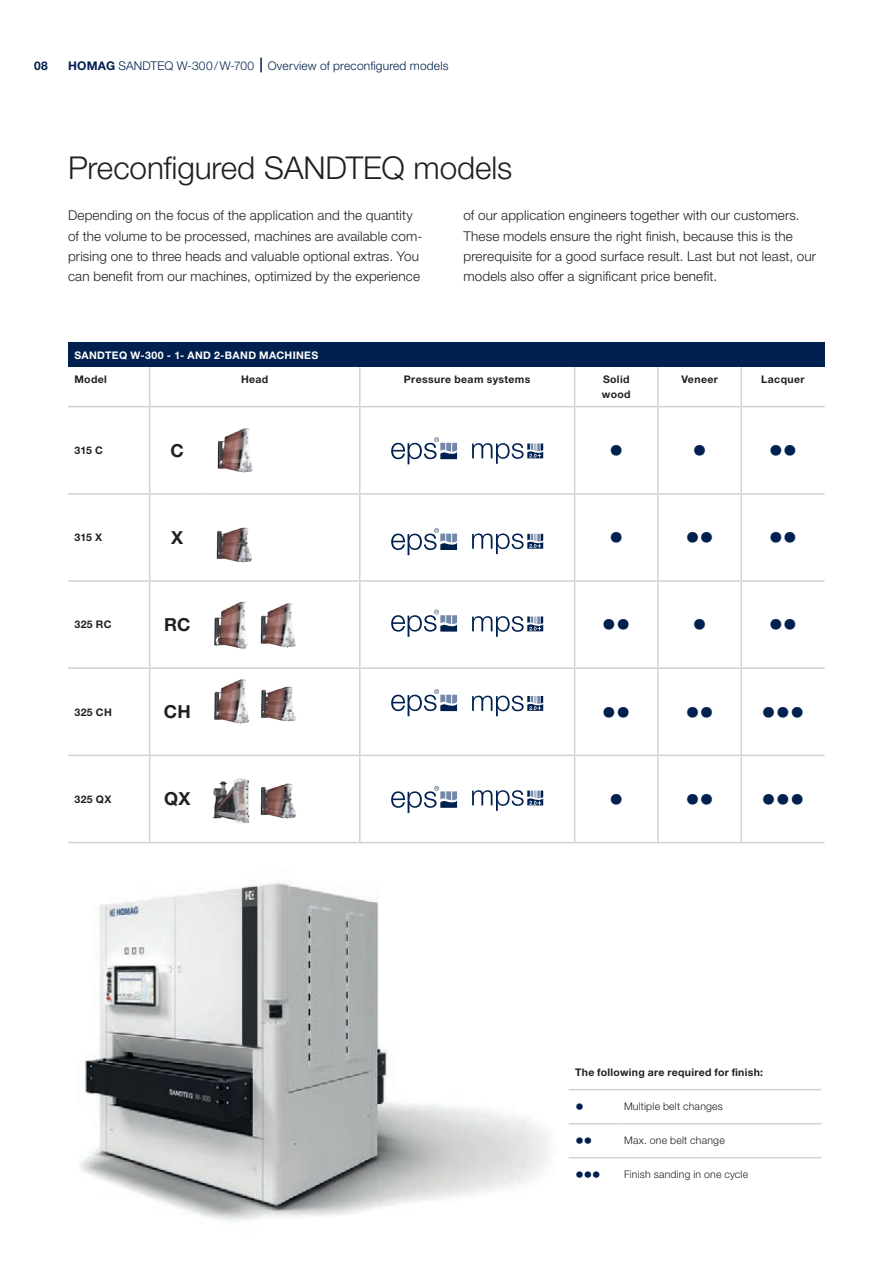
<style>
.page{position:relative;width:893px;height:1263px;background:#fff}
.page>*{position:absolute;margin:0;border:0;box-sizing:border-box;transform-origin:0 0}
.t1{font:300 31.5px "Helvetica Neue LTW1 G";letter-spacing:-.005em;color:#231f20}
.t2{font:700 30px "Helvetica Neue LTW1 G";color:#00214f}
.t3{font:700 18px "Helvetica Neue LTW1 G";color:#231f20}
.t4{font:700 18px "Helvetica Neue LTW1 G";color:#00214f}
.t5{font:300 13.5px/20.4px "Helvetica Neue LTW1 G";letter-spacing:.01em;color:#231f20}
.t6{font:300 12px "Helvetica Neue LTW1 G";letter-spacing:.015em;color:#00214f}
.t7{font:700 12px "Helvetica Neue LTW1 G";color:#00214f}
.t8{font:700 10.5px/15px "Helvetica Neue LTW1 G";letter-spacing:.035em;color:#231f20}
.t9{font:300 10.5px "Helvetica Neue LTW1 G";letter-spacing:.02em;color:#231f20}
.t10{font:700 10.5px "Helvetica Neue LTW1 G";letter-spacing:.035em;color:#fff}
.s1{font-weight:700}
.s2{font-weight:700;font-size:18px;color:#00214f}
</style>
<div class="page">
<img style="left:68px;top:837px;width:496px;height:384px">
<svg style="left:260px;top:58px;width:2px;height:14px"></svg>
<hr style="left:569px;top:1123px;width:49px;height:1px;background:#d1d2cc">
<hr style="left:618px;top:1123px;width:203px;height:1px;background:#d1d2cc">
<hr style="left:569px;top:1157px;width:49px;height:1px;background:#d1d2cc">
<hr style="left:618px;top:1157px;width:203px;height:1px;background:#d1d2cc">
<hr style="left:569px;top:1089px;width:49px;height:1px;background:#d1d2cc">
<hr style="left:618px;top:1089px;width:203px;height:1px;background:#d1d2cc">
<div style="left:68px;top:343px;width:757px;height:24px;background:#00214f"></div>
<hr style="left:149px;top:367px;width:1px;height:39px;background:#d1d2cc">
<hr style="left:149px;top:407px;width:1px;height:86px;background:#d1d2cc">
<hr style="left:149px;top:495px;width:1px;height:85px;background:#d1d2cc">
<hr style="left:149px;top:582px;width:1px;height:85px;background:#d1d2cc">
<hr style="left:149px;top:669px;width:1px;height:86px;background:#d1d2cc">
<hr style="left:149px;top:756px;width:1px;height:86px;background:#d1d2cc">
<hr style="left:360px;top:406px;width:215px;height:1px;background:#d1d2cc">
<hr style="left:575px;top:406px;width:83px;height:1px;background:#d1d2cc">
<hr style="left:658px;top:406px;width:83px;height:1px;background:#d1d2cc">
<hr style="left:741px;top:406px;width:84px;height:1px;background:#d1d2cc">
<hr style="left:360px;top:493px;width:215px;height:2px;background:#d1d2cc">
<hr style="left:575px;top:493px;width:83px;height:2px;background:#d1d2cc">
<hr style="left:658px;top:493px;width:83px;height:2px;background:#d1d2cc">
<hr style="left:741px;top:493px;width:84px;height:2px;background:#d1d2cc">
<hr style="left:360px;top:580px;width:215px;height:2px;background:#d1d2cc">
<hr style="left:575px;top:580px;width:83px;height:2px;background:#d1d2cc">
<hr style="left:658px;top:580px;width:83px;height:2px;background:#d1d2cc">
<hr style="left:741px;top:580px;width:84px;height:2px;background:#d1d2cc">
<hr style="left:360px;top:667px;width:215px;height:2px;background:#d1d2cc">
<hr style="left:575px;top:667px;width:83px;height:2px;background:#d1d2cc">
<hr style="left:658px;top:667px;width:83px;height:2px;background:#d1d2cc">
<hr style="left:741px;top:667px;width:84px;height:2px;background:#d1d2cc">
<hr style="left:360px;top:755px;width:215px;height:1px;background:#d1d2cc">
<hr style="left:575px;top:755px;width:83px;height:1px;background:#d1d2cc">
<hr style="left:658px;top:755px;width:83px;height:1px;background:#d1d2cc">
<hr style="left:741px;top:755px;width:84px;height:1px;background:#d1d2cc">
<hr style="left:68px;top:406px;width:82px;height:1px;background:#d1d2cc">
<hr style="left:68px;top:493px;width:82px;height:2px;background:#d1d2cc">
<hr style="left:68px;top:580px;width:82px;height:2px;background:#d1d2cc">
<hr style="left:68px;top:667px;width:82px;height:2px;background:#d1d2cc">
<hr style="left:68px;top:755px;width:82px;height:1px;background:#d1d2cc">
<hr style="left:150px;top:406px;width:55px;height:1px;background:#d1d2cc">
<hr style="left:205px;top:406px;width:155px;height:1px;background:#d1d2cc">
<hr style="left:150px;top:493px;width:55px;height:2px;background:#d1d2cc">
<hr style="left:205px;top:493px;width:155px;height:2px;background:#d1d2cc">
<hr style="left:150px;top:580px;width:55px;height:2px;background:#d1d2cc">
<hr style="left:205px;top:580px;width:155px;height:2px;background:#d1d2cc">
<hr style="left:150px;top:667px;width:55px;height:2px;background:#d1d2cc">
<hr style="left:205px;top:667px;width:155px;height:2px;background:#d1d2cc">
<hr style="left:150px;top:755px;width:55px;height:1px;background:#d1d2cc">
<hr style="left:205px;top:755px;width:155px;height:1px;background:#d1d2cc">
<hr style="left:359px;top:367px;width:1px;height:39px;background:#d1d2cc">
<hr style="left:574px;top:367px;width:1px;height:39px;background:#d1d2cc">
<hr style="left:741px;top:367px;width:1px;height:39px;background:#d1d2cc">
<hr style="left:359px;top:407px;width:1px;height:86px;background:#d1d2cc">
<hr style="left:574px;top:407px;width:1px;height:86px;background:#d1d2cc">
<hr style="left:741px;top:407px;width:1px;height:86px;background:#d1d2cc">
<hr style="left:359px;top:495px;width:1px;height:85px;background:#d1d2cc">
<hr style="left:574px;top:495px;width:1px;height:85px;background:#d1d2cc">
<hr style="left:741px;top:495px;width:1px;height:85px;background:#d1d2cc">
<hr style="left:359px;top:582px;width:1px;height:85px;background:#d1d2cc">
<hr style="left:574px;top:582px;width:1px;height:85px;background:#d1d2cc">
<hr style="left:741px;top:582px;width:1px;height:85px;background:#d1d2cc">
<hr style="left:359px;top:669px;width:1px;height:86px;background:#d1d2cc">
<hr style="left:574px;top:669px;width:1px;height:86px;background:#d1d2cc">
<hr style="left:741px;top:669px;width:1px;height:86px;background:#d1d2cc">
<hr style="left:359px;top:756px;width:1px;height:86px;background:#d1d2cc">
<hr style="left:574px;top:756px;width:1px;height:86px;background:#d1d2cc">
<hr style="left:741px;top:756px;width:1px;height:86px;background:#d1d2cc">
<hr style="left:657px;top:367px;width:2px;height:39px;background:#d1d2cc">
<hr style="left:657px;top:407px;width:2px;height:86px;background:#d1d2cc">
<hr style="left:657px;top:495px;width:2px;height:85px;background:#d1d2cc">
<hr style="left:657px;top:582px;width:2px;height:85px;background:#d1d2cc">
<hr style="left:657px;top:669px;width:2px;height:86px;background:#d1d2cc">
<hr style="left:657px;top:756px;width:2px;height:86px;background:#d1d2cc">
<hr style="left:68px;top:842px;width:82px;height:1px;background:#d1d2cc">
<hr style="left:150px;top:842px;width:55px;height:1px;background:#d1d2cc">
<hr style="left:205px;top:842px;width:155px;height:1px;background:#d1d2cc">
<hr style="left:360px;top:842px;width:215px;height:1px;background:#d1d2cc">
<hr style="left:575px;top:842px;width:83px;height:1px;background:#d1d2cc">
<hr style="left:658px;top:842px;width:83px;height:1px;background:#d1d2cc">
<hr style="left:741px;top:842px;width:84px;height:1px;background:#d1d2cc">
<img style="left:217px;top:428px;width:36px;height:45px">
<svg style="left:391px;top:437px;width:66px;height:27px"></svg>
<svg style="left:472px;top:443px;width:71px;height:21px"></svg>
<img style="left:216px;top:527px;width:36px;height:36px">
<svg style="left:391px;top:528px;width:66px;height:27px"></svg>
<svg style="left:472px;top:533px;width:71px;height:21px"></svg>
<img style="left:214px;top:601px;width:82px;height:48px">
<svg style="left:391px;top:610px;width:66px;height:27px"></svg>
<svg style="left:472px;top:616px;width:71px;height:21px"></svg>
<img style="left:214px;top:679px;width:83px;height:45px">
<svg style="left:391px;top:689px;width:66px;height:27px"></svg>
<svg style="left:472px;top:696px;width:71px;height:20px"></svg>
<img style="left:212px;top:778px;width:85px;height:46px">
<svg style="left:391px;top:786px;width:66px;height:27px"></svg>
<svg style="left:472px;top:790px;width:71px;height:21px"></svg>
<p class="t7" style="left:34px;top:58px;width:15px">08</p>
<p class="t6" style="left:68px;top:58px;width:382px"><span class="s1">HOMAG</span> SANDTEQ W-300/W-700 Overview of preconfigured models</p>
<h1 class="t1" style="left:68px;top:149px;width:446px">Preconfigured SANDTEQ models</h1>
<p class="t5" style="left:68px;top:205px;width:356px">Depending on the focus of the application and the quantity of the volume to be processed, machines are available com&shy;prising one to three heads and valuable optional extras. You can benefit from our machines, optimized by the experience</p>
<p class="t5" style="left:463px;top:205px;width:354px">of our application engineers together with our customers.<br>These models ensure the right finish, because this is the prerequisite for a good surface result. Last but not least, our models also offer a significant price benefit.</p>
<p class="t10" style="left:74px;top:348px;width:245px">SANDTEQ W-300 - 1- AND 2-BAND MACHINES</p>
<p class="t8" style="left:74px;top:372px;width:34px">Model</p>
<p class="t8" style="left:241px;top:372px;width:29px">Head</p>
<p class="t8" style="left:404px;top:372px;width:128px">Pressure beam systems</p>
<p class="t8" style="left:602px;top:372px;width:30px">Solid wood</p>
<p class="t8" style="left:681px;top:372px;width:38px">Veneer</p>
<p class="t8" style="left:761px;top:372px;width:45px">Lacquer</p>
<p class="t8" style="left:74px;top:443px;width:30px">315 C</p>
<h3 class="t3" style="left:171px;top:439px;width:15px">C</h3>
<h2 class="t2" style="left:609px;top:432px;width:100px">• •</h2>
<h2 class="t2" style="left:768px;top:432px;width:31px">••</h2>
<p class="t8" style="left:74px;top:530px;width:29px">315 X</p>
<h3 class="t3" style="left:171px;top:526px;width:14px">X</h3>
<h2 class="t2" style="left:609px;top:519px;width:107px">• ••</h2>
<h2 class="t2" style="left:768px;top:519px;width:31px">••</h2>
<p class="t8" style="left:74px;top:617px;width:39px">325 RC</p>
<h3 class="t3" style="left:164px;top:613px;width:28px">RC</h3>
<h2 class="t2" style="left:602px;top:606px;width:31px">••</h2>
<h2 class="t2" style="left:692px;top:606px;width:107px">• ••</h2>
<p class="t8" style="left:74px;top:704px;width:39px">325 CH</p>
<h3 class="t3" style="left:164px;top:701px;width:28px">CH</h3>
<h2 class="t2" style="left:602px;top:693px;width:31px">••</h2>
<h2 class="t2" style="left:685px;top:693px;width:31px">••</h2>
<h2 class="t2" style="left:761px;top:693px;width:45px">•••</h2>
<p class="t8" style="left:74px;top:791px;width:39px">325 QX</p>
<h3 class="t3" style="left:164px;top:788px;width:28px">QX</h3>
<h2 class="t2" style="left:609px;top:780px;width:107px">• ••</h2>
<h2 class="t2" style="left:761px;top:780px;width:45px">•••</h2>
<p class="t8" style="left:575px;top:1065px;width:190px">The following are required for finish:</p>
<p class="t9" style="left:575px;top:1100px;width:149px"><span class="s2">•</span> Multiple belt changes</p>
<h3 class="t4" style="left:575px;top:1129px;width:19px">••</h3>
<p class="t9" style="left:624px;top:1134px;width:102px">Max. one belt change</p>
<h3 class="t4" style="left:575px;top:1163px;width:27px">•••</h3>
<p class="t9" style="left:624px;top:1168px;width:126px">Finish sanding in one cycle</p>
</div>
